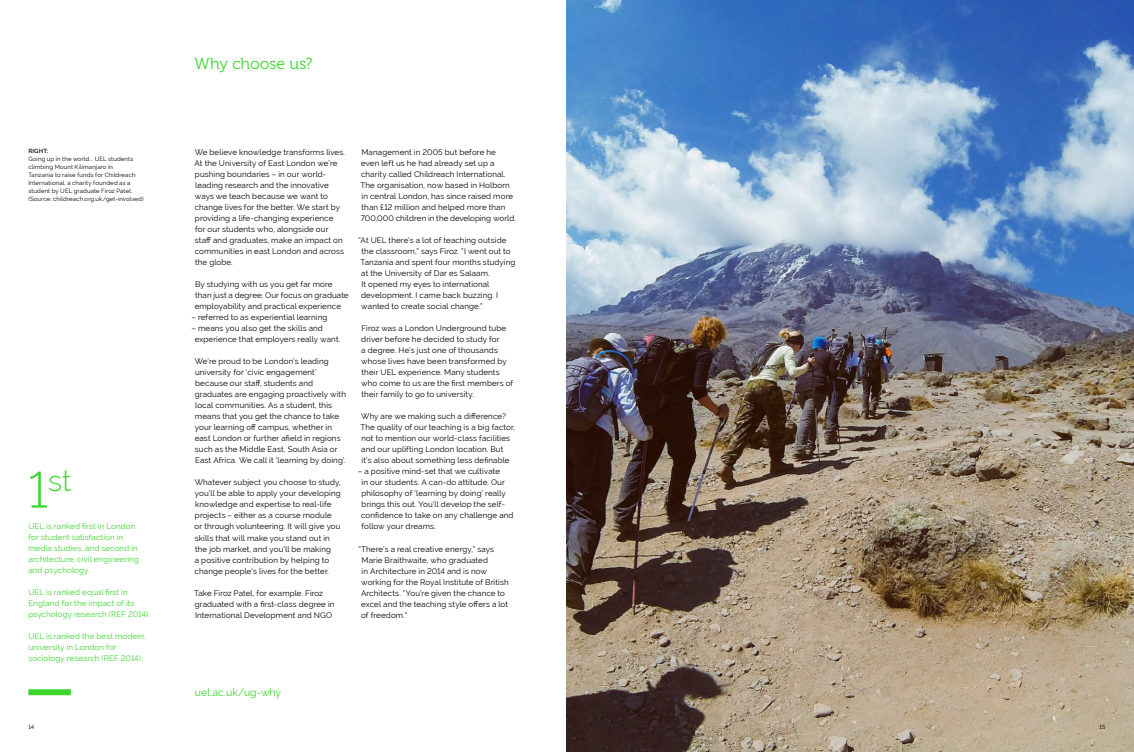
<style>
.page{position:relative;width:1134px;height:752px;background:#fff}
.page>*{position:absolute;margin:0;border:0;box-sizing:border-box;transform-origin:0 0}
.t1{font:300 29.1px "Raleway";color:#3cd52e}
.t2{font:16px "Museo 300";letter-spacing:-.005em;color:#3cd52e}
.t3{font:10.5px "Raleway";color:#3cd52e}
.t4{font:8px/11px "Raleway";letter-spacing:.015em;color:#000}
.t5{font:8px/11px "Raleway";letter-spacing:.015em;color:#3cd52e}
.t6{font:6px/8px "Raleway";letter-spacing:.02em;color:#000}
.t7{font:600 6px "Raleway";letter-spacing:.025em;color:#000}
.s1{font-size:50px}
</style>
<div class="page">
<svg style="left:28px;top:689px;width:43px;height:5px"></svg>
<img style="left:567px;top:0;width:567px;height:751px">
<p class="t7" style="left:28px;top:147px;width:21px">RIGHT:</p>
<p class="t6" style="left:28px;top:155px;width:117px">Going up in the world... UEL students climbing Mount Kilimanjaro in<br>Tanzania to raise funds for Childreach International, a charity founded as a student by UEL graduate Firoz Patel. (Source: childreach.org.uk/get-involved)</p>
<h1 class="t1" style="left:28px;top:463px;width:45px"><span class="s1">1</span>st</h1>
<p class="t5" style="left:28px;top:520px;width:112px">UEL is ranked first in London for student satisfaction in media studies, and second in architecture, civil engineering and psychology.</p>
<p class="t5" style="left:28px;top:586px;width:123px">UEL is ranked equal first in<br>England for the impact of its psychology research (REF 2014).</p>
<p class="t5" style="left:28px;top:630px;width:118px">UEL is ranked the best modern university in London for sociology research (REF 2014).</p>
<h2 class="t2" style="left:195px;top:55px;width:119px">Why choose us?</h2>
<p class="t4" style="left:195px;top:147px;width:152px">We believe knowledge transforms lives.<br>At the University of East London we’re pushing boundaries – in our world&shy;leading research and the innovative ways we teach because we want to change lives for the better. We start by providing a life-changing experience for our students who, alongside our staff and graduates, make an impact on communities in east London and across the globe.</p>
<p class="t4" style="left:195px;top:279px;width:156px">By studying with us you get far more than just a degree. Our focus on graduate employability and practical experience</p>
<p class="t4" style="left:191px;top:312px;width:137px">– referred to as experiential learning</p>
<p class="t4" style="left:195px;top:323px;width:147px;text-indent:-3px">– means you also get the skills and experience that employers really want.</p>
<p class="t4" style="left:195px;top:356px;width:153px">We’re proud to be London’s leading university for ‘civic engagement’ because our staff, students and graduates are engaging proactively with local communities. As a student, this means that you get the chance to take your learning off campus, whether in east London or further afield in regions such as the Middle East, South Asia or East Africa. We call it ‘learning by doing’.</p>
<p class="t4" style="left:195px;top:477px;width:148px">Whatever subject you choose to study, you’ll be able to apply your developing knowledge and expertise to real-life projects – either as a course module or through volunteering. It will give you skills that will make you stand out in the job market, and you’ll be making<br>a positive contribution by helping to change people’s lives for the better.</p>
<p class="t4" style="left:194px;top:587px;width:142px">Take Firoz Patel, for example. Firoz graduated with a first-class degree in<br>International Development and NGO</p>
<p class="t4" style="left:360px;top:147px;width:157px">Management in 2005 but before he<br>even left us he had already set up a charity called Childreach International.<br>The organisation, now based in Holborn in central London, has since raised more than £12 million and helped more than 700,000 children in the developing world.</p>
<p class="t4" style="left:358px;top:235px;width:159px">“At UEL there’s a lot of teaching outside the classroom,” says Firoz. “I went out to Tanzania and spent four months studying at the University of Dar es Salaam.<br>It opened my eyes to international development. I came back buzzing. I wanted to create social change.”</p>
<p class="t4" style="left:361px;top:323px;width:154px">Firoz was a London Underground tube driver before he decided to study for<br>a degree. He’s just one of thousands whose lives have been transformed by their UEL experience. Many students who come to us are the first members of their family to go to university.</p>
<p class="t4" style="left:360px;top:411px;width:156px">Why are we making such a difference?<br>The quality of our teaching is a big factor, not to mention our world-class facilities and our uplifting London location. But<br>it’s also about something less definable</p>
<p class="t4" style="left:361px;top:466px;width:154px;text-indent:-3px">– a positive mind-set that we cultivate<br>in our students. A can-do attitude. Our philosophy of ‘learning by doing’ really brings this out. You’ll develop the self&shy;confidence to take on any challenge and follow your dreams.</p>
<p class="t4" style="left:361px;top:543px;width:149px;text-indent:-3px">“There’s a real creative energy,” says Marie Braithwaite, who graduated<br>in Architecture in 2014 and is now working for the Royal Institute of British Architects. “You’re given the chance to excel and the teaching style offers a lot of freedom.”</p>
<h3 class="t3" style="left:195px;top:685px;width:88px">uel.ac.uk/ug-why</h3>
<p class="t6" style="left:28px;top:722px;width:7px">14</p>
<p class="t6" style="left:1099px;top:722px;width:8px">15</p>
</div>
